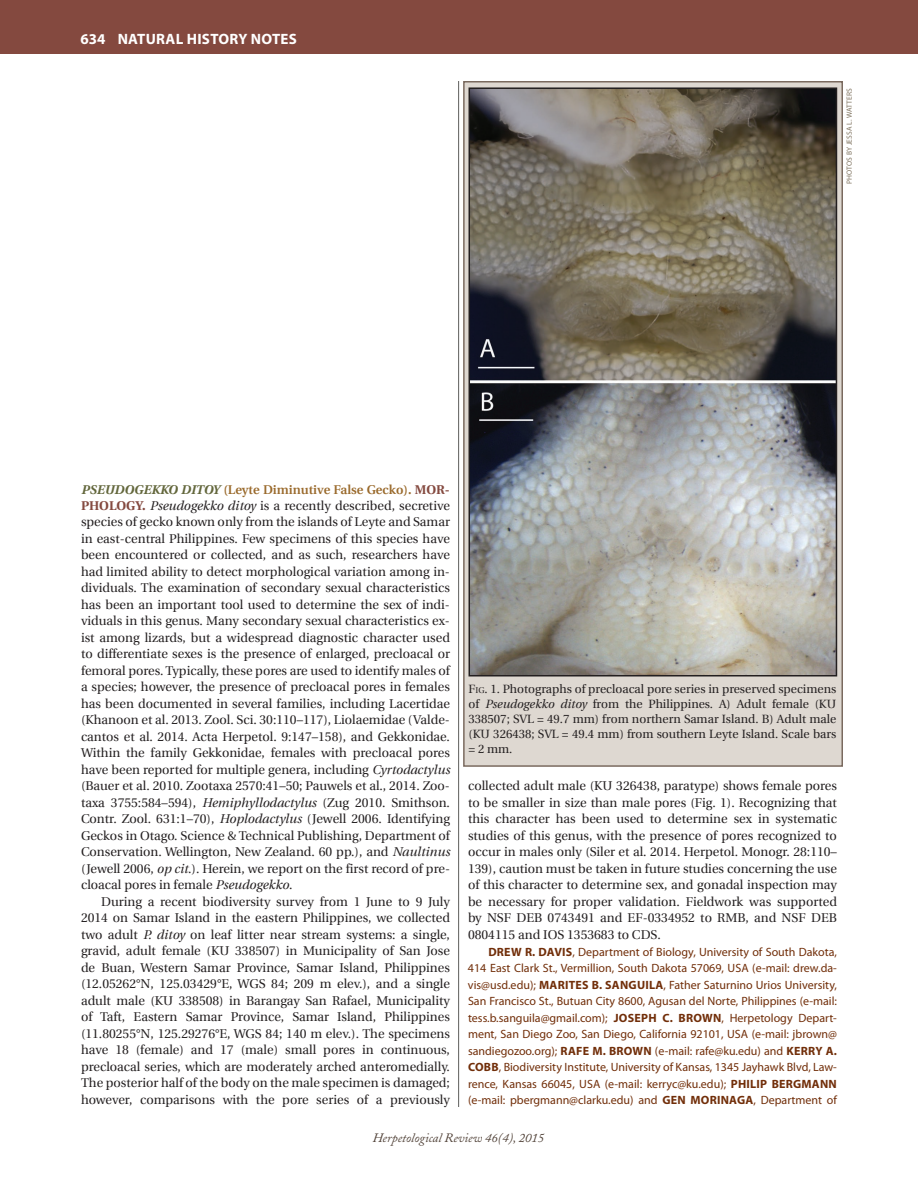
<style>
.page{position:relative;width:918px;height:1188px;background:#fff}
.page>*{position:absolute;margin:0;border:0;box-sizing:border-box;transform-origin:0 0}
.t1{font:700 15px "Myriad Pro";letter-spacing:.02em;color:#fff}
.Nat_Hist_nested_para{font:12.75px/16.5px "Utopia";color:#231f20;text-align:justify}
.t2{font:italic 12.75px "Adobe Caslon";color:#504137}
.Geo_Dist_authors{font:12px/16.5px "Myriad Pro";color:#712e09;text-align:justify}
.t3{font:12px/15px "Utopia";color:#231f20;text-align:justify}
.t4{font:7.5px "Myriad Pro";letter-spacing:.02em;color:#7e725e}
.s1{font-weight:700;font-style:italic;color:#63673c}
.s2{font-weight:600;color:#9a6a2c}
.s3{font-weight:700;color:#84493f}
.s4{font-style:italic}
.s5{font-style:inherit}
.s6{font-size:8.4px}
.s7{font-weight:700}
</style>
<div class="page">
<hr style="left:458px;top:81px;width:1px;height:1026px;background:#5e5e5c">
<div style="left:0;top:0;width:918px;height:54px;background:#84493f"></div>
<div style="left:463px;top:81px;width:380px;height:686px;background:#ded8d1;border:2px solid #7a6a5f"></div>
<img style="left:472px;top:90px;width:362px;height:583px">
<div style="left:469px;top:87px;width:368px;height:589px;border:2px solid #231f20"></div>
<p class="t1" style="left:80px;top:29px;width:218px">634 NATURAL HISTORY NOTES</p>
<p class="t4" style="left:845px;top:184px;width:97px;rotate:-90deg">PHOTOS BY JESSA L. WATTERS</p>
<p class="Nat_Hist_nested_para" style="left:81px;top:481px;width:371px"><span class="s1">PSEUDOGEKKO DITOY</span> <span class="s2">(Leyte Diminutive False Gecko).</span> <span class="s3">MOR-PHOLOGY.</span> <span class="s4">Pseudogekko ditoy</span> is a recently described, secretive species of gecko known only from the islands of Leyte and Samar in east-central Philippines. Few specimens of this species have been encountered or collected, and as such, researchers have had limited ability to detect morphological variation among in&shy;dividuals. The examination of secondary sexual characteristics has been an important tool used to determine the sex of indi&shy;viduals in this genus. Many secondary sexual characteristics ex&shy;ist among lizards, but a widespread diagnostic character used to differentiate sexes is the presence of enlarged, precloacal or femoral pores. Typically, these pores are used to identify males of a species; however, the presence of precloacal pores in females has been documented in several families, including Lacertidae (Khanoon et al. 2013. Zool. Sci. 30:110–117), Liolaemidae (Valde&shy;cantos et al. 2014. Acta Herpetol. 9:147–158), and Gekkonidae.<br>Within the family Gekkonidae, females with precloacal pores have been reported for multiple genera, including <span class="s4">Cyrtodactylus </span>(Bauer et al. 2010. Zootaxa 2570:41–50; Pauwels et al., 2014. Zoo&shy;taxa 3755:584–594), <span class="s4">Hemiphyllodactylus</span> (Zug 2010. Smithson.<br>Contr. Zool. 631:1–70), <span class="s4">Hoplodactylus</span> (Jewell 2006. Identifying Geckos in Otago. Science &amp; Technical Publishing, Department of Conservation. Wellington, New Zealand. 60 pp.), and <span class="s4">Naultinus </span>(Jewell 2006, <span class="s4">op cit</span>.). Herein, we report on the first record of pre&shy;cloacal pores in female <span class="s4">Pseudogekko</span>.</p>
<p class="Nat_Hist_nested_para" style="left:81px;top:894px;width:371px;text-indent:20px">During a recent biodiversity survey from 1 June to 9 July 2014 on Samar Island in the eastern Philippines, we collected two adult <span class="s4">P. ditoy</span> on leaf litter near stream systems: a single, gravid, adult female (KU 338507) in Municipality of San Jose de Buan, Western Samar Province, Samar Island, Philippines (12.05262°N, 125.03429°E, WGS 84; 209 m elev.), and a single adult male (KU 338508) in Barangay San Rafael, Municipality of Taft, Eastern Samar Province, Samar Island, Philippines (11.80255°N, 125.29276°E, WGS 84; 140 m elev.). The specimens have 18 (female) and 17 (male) small pores in continuous, precloacal series, which are moderately arched anteromedially.<br>The posterior half of the body on the male specimen is damaged; however, comparisons with the pore series of a previously</p>
<p class="t3" style="left:469px;top:682px;width:369px"><span class="s5">F</span><span class="s6">ig</span><span class="s5">.</span> 1. Photographs of precloacal pore series in preserved specimens of <span class="s4">Pseudogekko ditoy</span> from the Philippines. A) Adult female (KU 338507; SVL = 49.7 mm) from northern Samar Island. B) Adult male (KU 326438; SVL = 49.4 mm) from southern Leyte Island. Scale bars = 2 mm.</p>
<p class="Nat_Hist_nested_para" style="left:468px;top:778px;width:371px">collected adult male (KU 326438, paratype) shows female pores to be smaller in size than male pores (Fig. 1). Recognizing that this character has been used to determine sex in systematic studies of this genus, with the presence of pores recognized to occur in males only (Siler et al. 2014. Herpetol. Monogr. 28:110– 139), caution must be taken in future studies concerning the use of this character to determine sex, and gonadal inspection may be necessary for proper validation. Fieldwork was supported by NSF DEB 0743491 and EF-0334952 to RMB, and NSF DEB 0804115 and IOS 1353683 to CDS.</p>
<p class="Geo_Dist_authors" style="left:468px;top:943px;width:371px;text-indent:20px"><span class="s7">DREW R. DAVIS</span>, Department of Biology, University of South Dakota, 414 East Clark St., Vermillion, South Dakota 57069, USA (e-mail: drew.da&shy;vis@usd.edu); <span class="s7">MARITES B. SANGUILA</span>, Father Saturnino Urios University, San Francisco St., Butuan City 8600, Agusan del Norte, Philippines (e-mail: tess.b.sanguila@gmail.com); <span class="s7">JOSEPH C. BROWN</span>, Herpetology Depart&shy;ment, San Diego Zoo, San Diego, California 92101, USA (e-mail: jbrown@ sandiegozoo.org); <span class="s7">RAFE M. BROWN</span> (e-mail: rafe@ku.edu) and <span class="s7">KERRY A.<br>COBB</span>, Biodiversity Institute, University of Kansas, 1345 Jayhawk Blvd, Law&shy;rence, Kansas 66045, USA (e-mail: kerryc@ku.edu); <span class="s7">PHILIP BERGMANN </span>(e-mail: pbergmann@clarku.edu) and <span class="s7">GEN MORINAGA</span>, Department of</p>
<p class="t2" style="left:373px;top:1131px;width:173px">Herpetological Review 46(4), 2015</p>
</div>
